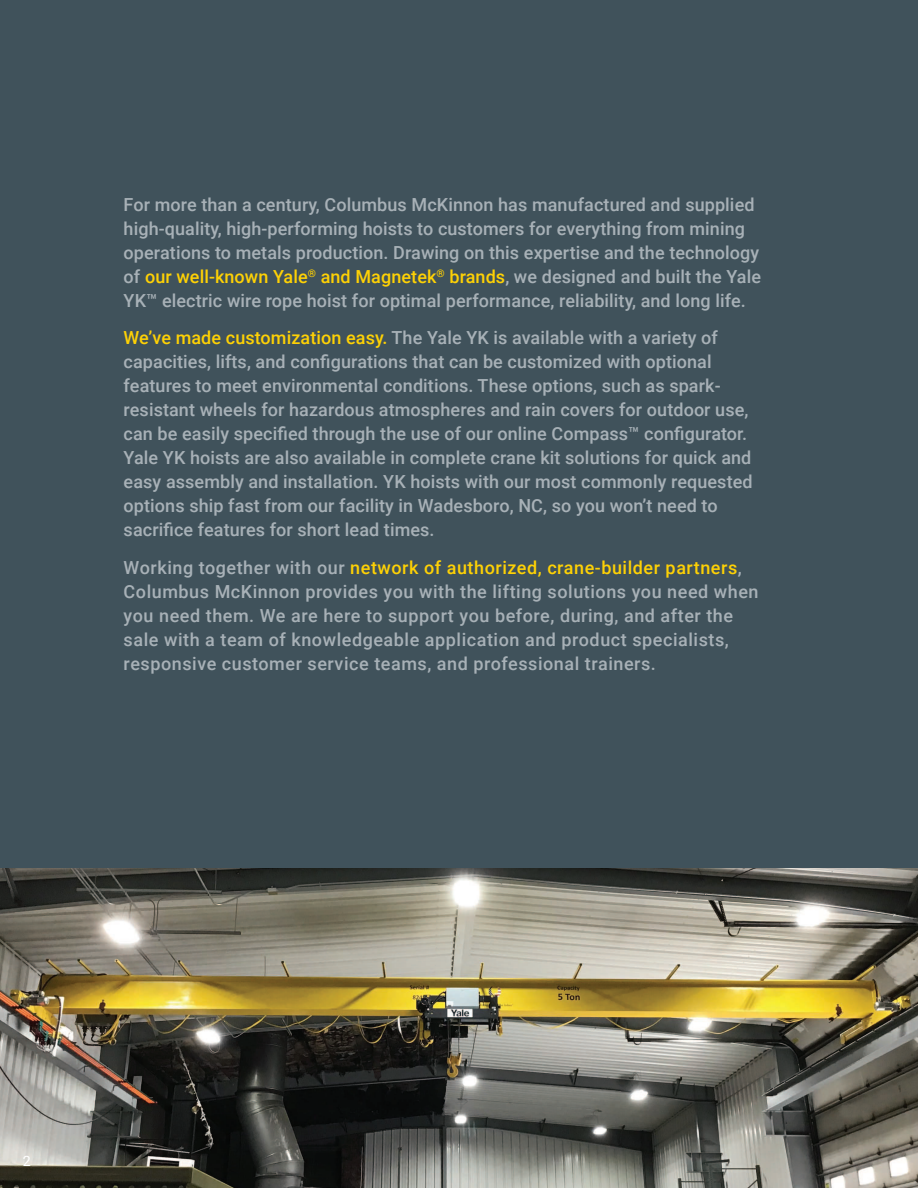
<style>
.page{position:relative;width:918px;height:1188px;background:#40525b}
.page>*{position:absolute;margin:0;border:0;box-sizing:border-box;transform-origin:0 0}
.t1{font:500 18px/24px "Roboto";letter-spacing:.005em;color:#a8b1b7}
.t2{font:500 18px/24px "Roboto";letter-spacing:.03em;color:#a8b1b7}
.t3{font:14.25px "Roboto";color:#fff}
.s1{color:#fed105}
</style>
<div class="page">
<img style="left:0;top:868px;width:918px;height:320px">
<p class="t1" style="left:124px;top:194px;width:639px">For more than a century, Columbus McKinnon has manufactured and supplied high-quality, high-performing hoists to customers for everything from mining operations to metals production. Drawing on this expertise and the technology of <span class="s1">our well-known Yale</span><sup>®</sup> <span class="s1">and Magnetek</span><sup>®</sup> <span class="s1">brands</span>, we designed and built the Yale YK™ electric wire rope hoist for optimal performance, reliability, and long life.</p>
<p class="t1" style="left:124px;top:328px;width:631px"><span class="s1">We’ve made customization easy.</span> The Yale YK is available with a variety of capacities, lifts, and configurations that can be customized with optional features to meet environmental conditions. These options, such as spark&shy;resistant wheels for hazardous atmospheres and rain covers for outdoor use, can be easily specified through the use of our online Compass™ configurator.<br>Yale YK hoists are also available in complete crane kit solutions for quick and easy assembly and installation. YK hoists with our most commonly requested options ship fast from our facility in Wadesboro, NC, so you won’t need to sacrifice features for short lead times.</p>
<p class="t2" style="left:124px;top:557px;width:636px">Working together with our <span class="s1">network of authorized, crane-builder partners</span>, Columbus McKinnon provides you with the lifting solutions you need when you need them. We are here to support you before, during, and after the sale with a team of knowledgeable application and product specialists, responsive customer service teams, and professional trainers.</p>
<p class="t3" style="left:23px;top:1156px;width:10px">2</p>
</div>
